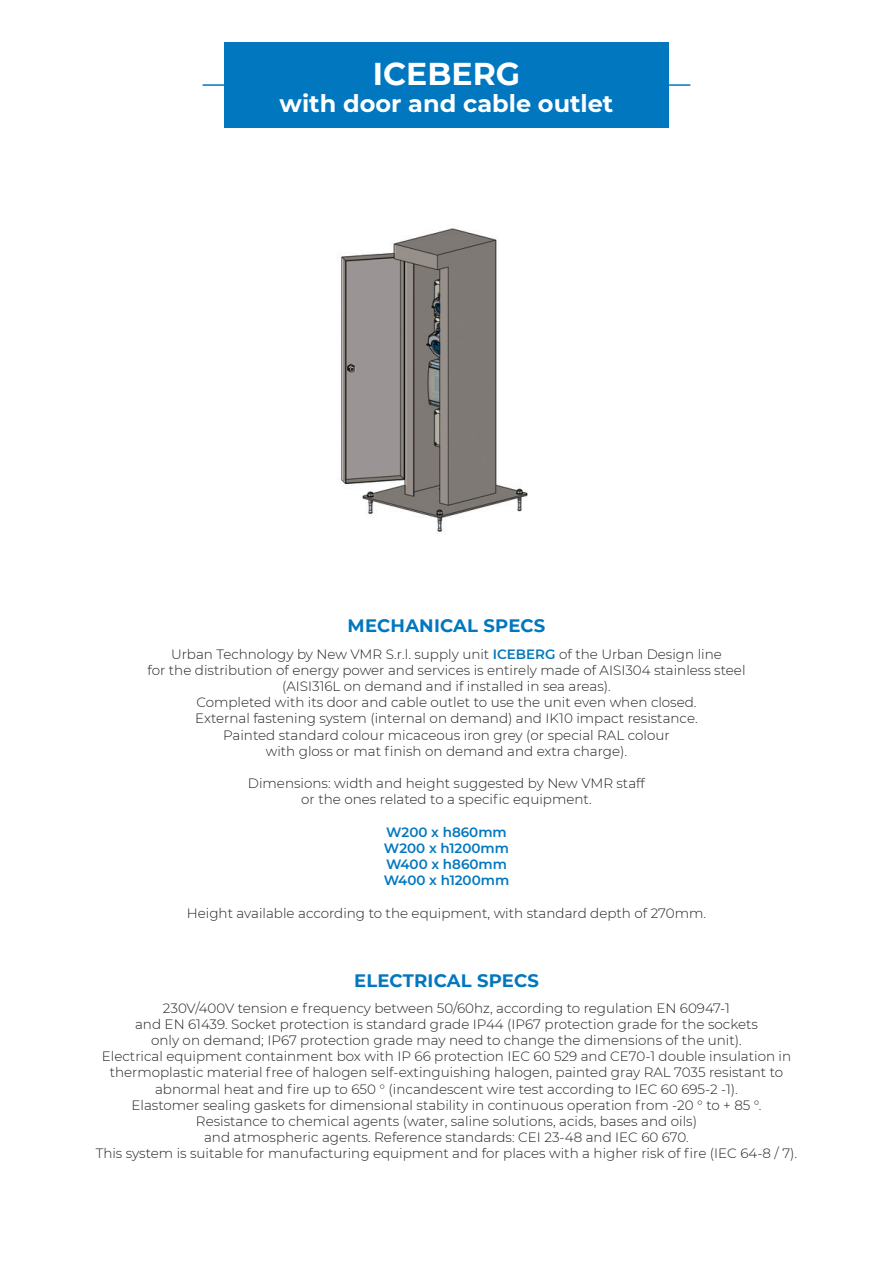
<style>
.page{position:relative;width:893px;height:1263px;background:#fff}
.page>*{position:absolute;margin:0;border:0;box-sizing:border-box;transform-origin:0 0}
.t1{font:700 31.5px "Montserrat";color:#fff}
.t2{font:700 24px "Montserrat";color:#fff}
.t3{font:700 18px "Montserrat";letter-spacing:.01em;color:#0077bf}
.t4{font:300 13.5px/16.2px "Montserrat";color:#231f20;text-align:center}
.t5{font:600 13.5px "Montserrat";color:#0077bf}
.s1{font-weight:600;color:#0077bf}
</style>
<div class="page">
<div style="left:224px;top:43px;width:445px;height:85px;background:#0077bf"></div>
<hr style="left:203px;top:84px;width:43px;height:2px;background:#0077bf">
<hr style="left:647px;top:84px;width:43px;height:2px;background:#0077bf">
<img style="left:341px;top:228px;width:187px;height:304px">
<p class="t1" style="left:373px;top:51px;width:149px">ICEBERG</p>
<p class="t2" style="left:280px;top:86px;width:335px">with door and cable outlet</p>
<p class="t3" style="left:348px;top:613px;width:199px">MECHANICAL SPECS</p>
<p class="t4" style="left:171px;top:645px;width:552px">Urban Technology by New VMR S.r.l. supply unit <span class="s1">ICEBERG</span> of the Urban Design line</p>
<p class="t4" style="left:147px;top:661px;width:600px">for the distribution of energy power and services is entirely made of AISI304 stainless steel</p>
<p class="t4" style="left:282px;top:678px;width:330px">(AISI316L on demand and if installed in sea areas).</p>
<p class="t4" style="left:196px;top:694px;width:502px">Completed with its door and cable outlet to use the unit even when closed.</p>
<p class="t4" style="left:195px;top:710px;width:504px">External fastening system (internal on demand) and IK10 impact resistance.</p>
<p class="t4" style="left:223px;top:726px;width:448px">Painted standard colour micaceous iron grey (or special RAL colour</p>
<p class="t4" style="left:266px;top:742px;width:363px">with gloss or mat finish on demand and extra charge).</p>
<p class="t4" style="left:248px;top:775px;width:399px">Dimensions: width and height suggested by New VMR staff</p>
<p class="t4" style="left:301px;top:791px;width:292px">or the ones related to a specific equipment.</p>
<p class="t5" style="left:386px;top:822px;width:122px">W200 x h860mm</p>
<p class="t5" style="left:384px;top:838px;width:127px">W200 x h1200mm</p>
<p class="t5" style="left:386px;top:855px;width:122px">W400 x h860mm</p>
<p class="t5" style="left:384px;top:871px;width:127px">W400 x h1200mm</p>
<p class="t4" style="left:187px;top:904px;width:521px">Height available according to the equipment, with standard depth of 270mm.</p>
<p class="t3" style="left:354px;top:968px;width:186px">ELECTRICAL SPECS</p>
<p class="t4" style="left:163px;top:999px;width:568px">230V/400V tension e frequency between 50/60hz, according to regulation EN 60947-1</p>
<p class="t4" style="left:135px;top:1015px;width:624px">and EN 61439. Socket protection is standard grade IP44 (IP67 protection grade for the sockets</p>
<p class="t4" style="left:151px;top:1032px;width:592px">only on demand; IP67 protection grade may need to change the dimensions of the unit).</p>
<p class="t4" style="left:102px;top:1048px;width:691px">Electrical equipment containment box with IP 66 protection IEC 60 529 and CE70-1 double insulation in thermoplastic material free of halogen self-extinguishing halogen, painted gray RAL 7035 resistant to abnormal heat and fire up to 650 ° (incandescent wire test according to IEC 60 695-2 -1).</p>
<p class="t4" style="left:131px;top:1096px;width:631px">Elastomer sealing gaskets for dimensional stability in continuous operation from -20 ° to + 85 °.</p>
<p class="t4" style="left:196px;top:1113px;width:503px">Resistance to chemical agents (water, saline solutions, acids, bases and oils)</p>
<p class="t4" style="left:204px;top:1129px;width:486px">and atmospheric agents. Reference standards: CEI 23-48 and IEC 60 670.</p>
<p class="t4" style="left:96px;top:1145px;width:703px">This system is suitable for manufacturing equipment and for places with a higher risk of fire (IEC 64-8 / 7).</p>
</div>
